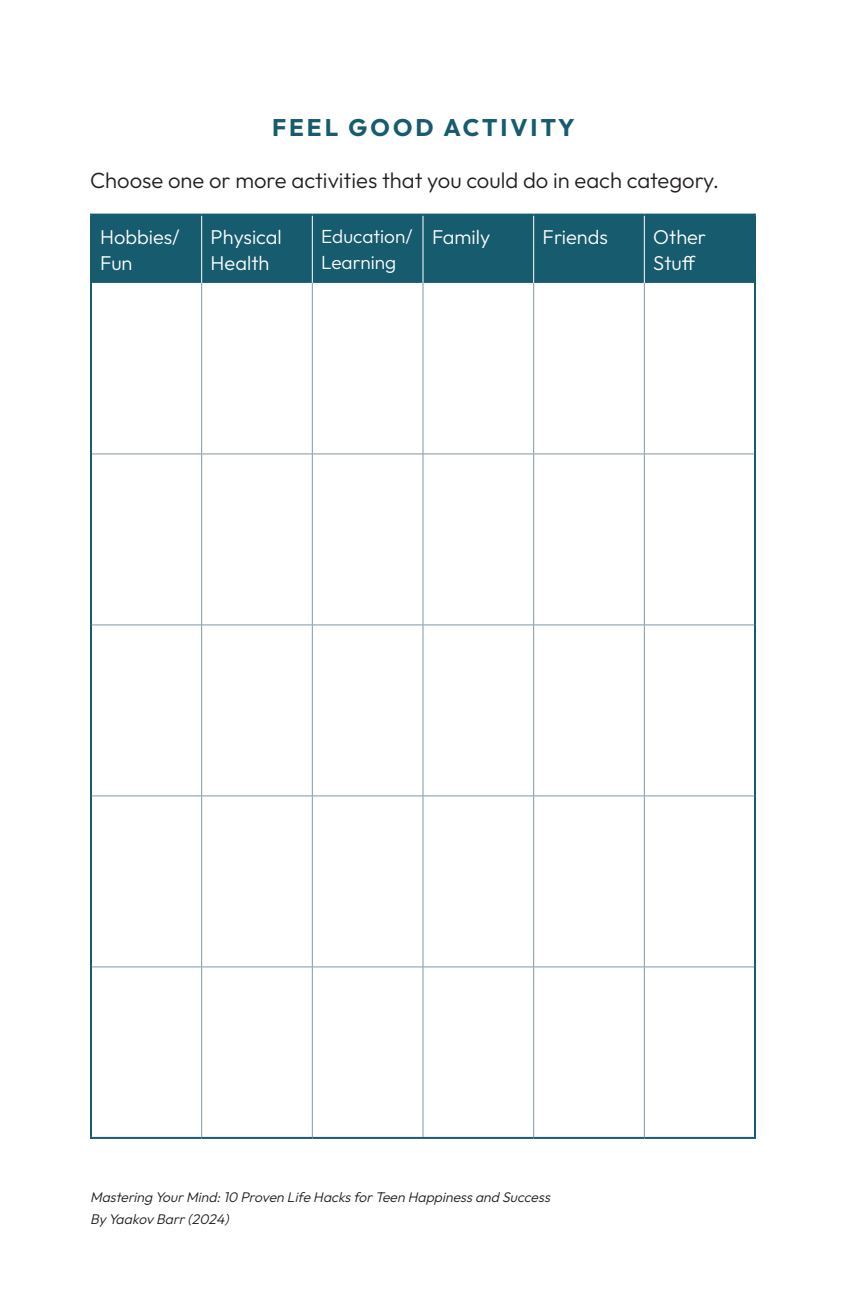
<style>
.page{position:relative;width:864px;height:1296px;background:#fff}
.page>*{position:absolute;margin:0;border:0;box-sizing:border-box;transform-origin:0 0}
.chart{font:700 24px "Outfit";letter-spacing:.125em;color:#165b6e}
.body{font:300 22px "Outfit";color:#231f20}
.table_header{font:300 20px/26px "Outfit";color:#fff}
.table_header-2{font:300 19px/26px "Outfit";color:#fff}
.t1{font:italic 300 14px/21.6px "Outfit";color:#231f20}
</style>
<div class="page">
<div style="left:92px;top:216px;width:662px;height:67px;background:#165b6e"></div>
<hr style="left:201px;top:216px;width:1px;height:67px;background:#fff">
<hr style="left:312px;top:216px;width:1px;height:67px;background:#fff">
<hr style="left:423px;top:216px;width:1px;height:67px;background:#fff">
<hr style="left:533px;top:216px;width:1px;height:67px;background:#fff">
<hr style="left:644px;top:216px;width:1px;height:67px;background:#fff">
<hr style="left:201px;top:283px;width:1px;height:171px;background:#8197a5">
<hr style="left:312px;top:283px;width:1px;height:171px;background:#8197a5">
<hr style="left:423px;top:283px;width:1px;height:171px;background:#8197a5">
<hr style="left:533px;top:283px;width:1px;height:171px;background:#8197a5">
<hr style="left:644px;top:283px;width:1px;height:171px;background:#8197a5">
<hr style="left:92px;top:454px;width:110px;height:1px;background:#8197a5">
<hr style="left:202px;top:454px;width:110px;height:1px;background:#8197a5">
<hr style="left:201px;top:454px;width:1px;height:171px;background:#8197a5">
<hr style="left:312px;top:454px;width:111px;height:1px;background:#8197a5">
<hr style="left:312px;top:454px;width:1px;height:171px;background:#8197a5">
<hr style="left:423px;top:454px;width:111px;height:1px;background:#8197a5">
<hr style="left:423px;top:454px;width:1px;height:171px;background:#8197a5">
<hr style="left:534px;top:454px;width:110px;height:1px;background:#8197a5">
<hr style="left:533px;top:454px;width:1px;height:171px;background:#8197a5">
<hr style="left:644px;top:454px;width:110px;height:1px;background:#8197a5">
<hr style="left:644px;top:454px;width:1px;height:171px;background:#8197a5">
<hr style="left:92px;top:625px;width:110px;height:1px;background:#8197a5">
<hr style="left:202px;top:625px;width:110px;height:1px;background:#8197a5">
<hr style="left:201px;top:625px;width:1px;height:171px;background:#8197a5">
<hr style="left:312px;top:625px;width:111px;height:1px;background:#8197a5">
<hr style="left:312px;top:625px;width:1px;height:171px;background:#8197a5">
<hr style="left:423px;top:625px;width:111px;height:1px;background:#8197a5">
<hr style="left:423px;top:625px;width:1px;height:171px;background:#8197a5">
<hr style="left:534px;top:625px;width:110px;height:1px;background:#8197a5">
<hr style="left:533px;top:625px;width:1px;height:171px;background:#8197a5">
<hr style="left:644px;top:625px;width:110px;height:1px;background:#8197a5">
<hr style="left:644px;top:625px;width:1px;height:171px;background:#8197a5">
<hr style="left:92px;top:796px;width:110px;height:1px;background:#8197a5">
<hr style="left:202px;top:796px;width:110px;height:1px;background:#8197a5">
<hr style="left:201px;top:796px;width:1px;height:171px;background:#8197a5">
<hr style="left:312px;top:796px;width:111px;height:1px;background:#8197a5">
<hr style="left:312px;top:796px;width:1px;height:171px;background:#8197a5">
<hr style="left:423px;top:796px;width:111px;height:1px;background:#8197a5">
<hr style="left:423px;top:796px;width:1px;height:171px;background:#8197a5">
<hr style="left:534px;top:796px;width:110px;height:1px;background:#8197a5">
<hr style="left:533px;top:796px;width:1px;height:171px;background:#8197a5">
<hr style="left:644px;top:796px;width:110px;height:1px;background:#8197a5">
<hr style="left:644px;top:796px;width:1px;height:171px;background:#8197a5">
<hr style="left:92px;top:967px;width:110px;height:1px;background:#8197a5">
<hr style="left:202px;top:967px;width:110px;height:1px;background:#8197a5">
<hr style="left:201px;top:967px;width:1px;height:170px;background:#8197a5">
<hr style="left:312px;top:967px;width:111px;height:1px;background:#8197a5">
<hr style="left:312px;top:967px;width:1px;height:170px;background:#8197a5">
<hr style="left:423px;top:967px;width:111px;height:1px;background:#8197a5">
<hr style="left:423px;top:967px;width:1px;height:170px;background:#8197a5">
<hr style="left:534px;top:967px;width:110px;height:1px;background:#8197a5">
<hr style="left:533px;top:967px;width:1px;height:170px;background:#8197a5">
<hr style="left:644px;top:967px;width:110px;height:1px;background:#8197a5">
<hr style="left:644px;top:967px;width:1px;height:170px;background:#8197a5">
<hr style="left:90px;top:216px;width:2px;height:67px;background:#165b6e">
<hr style="left:90px;top:214px;width:112px;height:2px;background:#165b6e">
<hr style="left:202px;top:214px;width:110px;height:2px;background:#165b6e">
<hr style="left:312px;top:214px;width:111px;height:2px;background:#165b6e">
<hr style="left:423px;top:214px;width:111px;height:2px;background:#165b6e">
<hr style="left:534px;top:214px;width:110px;height:2px;background:#165b6e">
<hr style="left:644px;top:214px;width:112px;height:2px;background:#165b6e">
<hr style="left:754px;top:216px;width:2px;height:67px;background:#165b6e">
<hr style="left:90px;top:283px;width:2px;height:171px;background:#165b6e">
<hr style="left:754px;top:283px;width:2px;height:171px;background:#165b6e">
<hr style="left:90px;top:454px;width:2px;height:171px;background:#165b6e">
<hr style="left:90px;top:625px;width:2px;height:171px;background:#165b6e">
<hr style="left:90px;top:796px;width:2px;height:171px;background:#165b6e">
<hr style="left:754px;top:454px;width:2px;height:171px;background:#165b6e">
<hr style="left:754px;top:625px;width:2px;height:171px;background:#165b6e">
<hr style="left:754px;top:796px;width:2px;height:171px;background:#165b6e">
<hr style="left:90px;top:967px;width:2px;height:170px;background:#165b6e">
<hr style="left:90px;top:1137px;width:112px;height:2px;background:#165b6e">
<hr style="left:202px;top:1137px;width:110px;height:2px;background:#165b6e">
<hr style="left:312px;top:1137px;width:111px;height:2px;background:#165b6e">
<hr style="left:423px;top:1137px;width:111px;height:2px;background:#165b6e">
<hr style="left:534px;top:1137px;width:110px;height:2px;background:#165b6e">
<hr style="left:754px;top:967px;width:2px;height:170px;background:#165b6e">
<hr style="left:644px;top:1137px;width:112px;height:2px;background:#165b6e">
<p class="chart" style="left:272px;top:114px;width:304px">FEEL GOOD ACTIVITY</p>
<p class="body" style="left:90px;top:167px;width:631px">Choose one or more activities that you could do in each category.</p>
<p class="table_header" style="left:100px;top:223px;width:81px">Hobbies/<br>Fun</p>
<p class="table_header" style="left:211px;top:223px;width:73px">Physical<br>Health</p>
<p class="table_header-2" style="left:321px;top:223px;width:93px">Education/<br>Learning</p>
<p class="table_header" style="left:432px;top:223px;width:60px">Family</p>
<p class="table_header" style="left:543px;top:223px;width:67px">Friends</p>
<p class="table_header" style="left:653px;top:223px;width:54px">Other<br>Stuff</p>
<p class="t1" style="left:90px;top:1186px;width:465px">Mastering YourMind:10 Proven Life HacksforTeen Happinessand Success<br>By Yaakov Barr(2024)</p>
</div>
